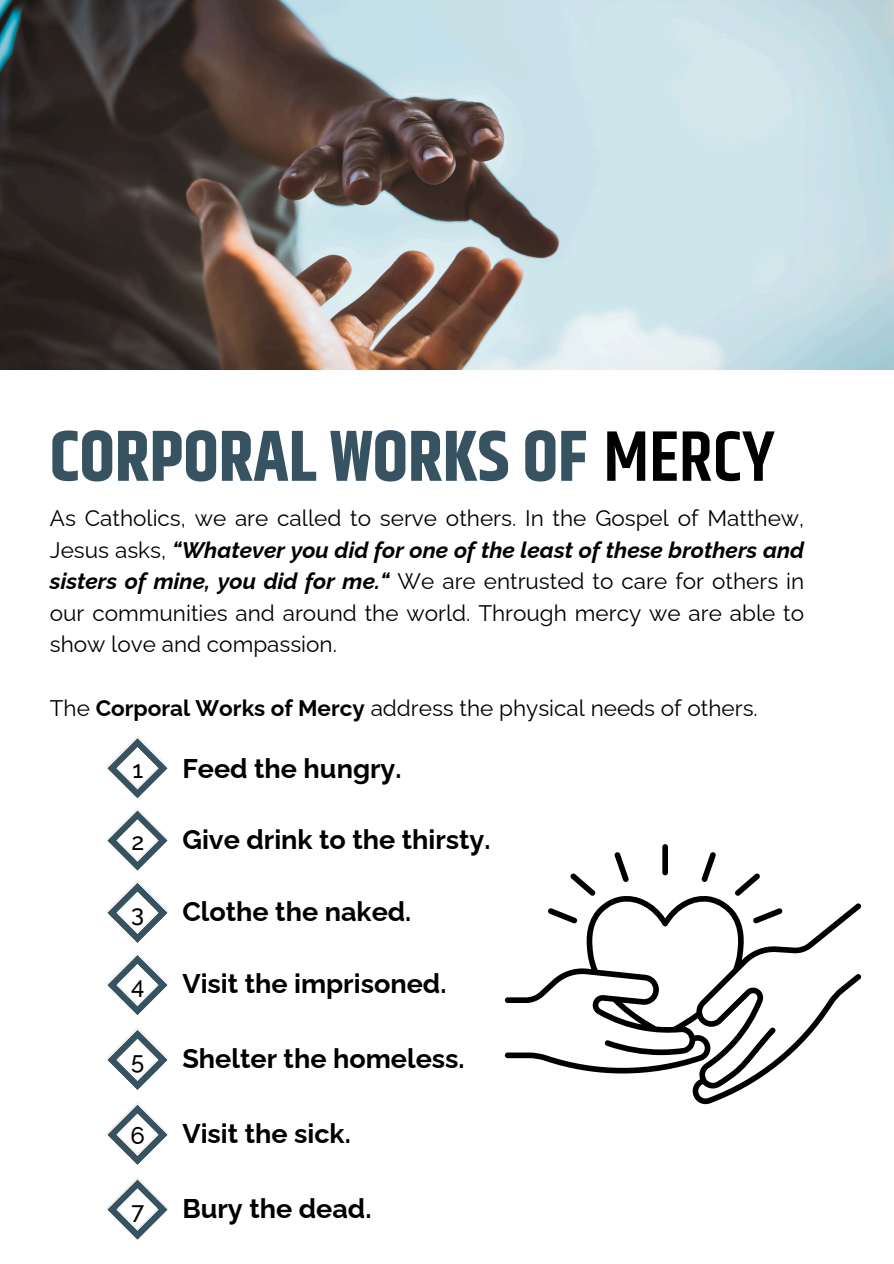
<style>
.page{position:relative;width:894px;height:1264px;background:#fff}
.page>*{position:absolute;margin:0;border:0;box-sizing:border-box;transform-origin:0 0}
.t1{font:700 72px "Khand";color:#375260}
.t2{font:700 27px "Raleway";color:#000}
.t3{font:500 23.85px "Raleway";color:#000}
.t4{font:22.5px/31.5px "Raleway";color:#000;text-align:justify}
.s1{font-weight:600;color:#000}
.s2{font-weight:700;font-style:italic}
.s3{font-weight:700}
</style>
<div class="page">
<img style="left:0;top:0;width:893px;height:370px">
<svg style="left:106px;top:736px;width:62px;height:62px"></svg>
<svg style="left:106px;top:808px;width:62px;height:62px"></svg>
<svg style="left:106px;top:880px;width:63px;height:63px"></svg>
<svg style="left:106px;top:952px;width:63px;height:63px"></svg>
<svg style="left:106px;top:1027px;width:63px;height:63px"></svg>
<svg style="left:106px;top:1102px;width:63px;height:63px"></svg>
<svg style="left:106px;top:1177px;width:62px;height:62px"></svg>
<svg style="left:504px;top:844px;width:357px;height:260px"></svg>
<p class="t1" style="left:50px;top:405px;width:726px">CORPORAL WORKS OF <span class="s1">MERCY</span></p>
<p class="t4" style="left:50px;top:502px;width:755px">As Catholics, we are called to serve others. In the Gospel of Matthew, Jesus asks, <span class="s2">“Whatever you did for one of the least of these brothers and sisters of mine, you did for me.“</span> We are entrusted to care for others in our communities and around the world. Through mercy we are able to show love and compassion.</p>
<p class="t4" style="left:50px;top:691px;width:709px">The <span class="s3">Corporal Works of Mercy</span> address the physical needs of others.</p>
<p class="t3" style="left:132px;top:755px;width:12px">1</p>
<p class="t2" style="left:182px;top:752px;width:221px">Feed the hungry.</p>
<p class="t3" style="left:131px;top:827px;width:14px">2</p>
<p class="t2" style="left:182px;top:823px;width:309px">Give drink to the thirsty.</p>
<p class="t3" style="left:131px;top:899px;width:14px">3</p>
<p class="t2" style="left:182px;top:895px;width:230px">Clothe the naked.</p>
<p class="t3" style="left:131px;top:972px;width:15px">4</p>
<p class="t2" style="left:182px;top:967px;width:265px">Visit the imprisoned.</p>
<p class="t3" style="left:131px;top:1046px;width:15px">5</p>
<p class="t2" style="left:182px;top:1042px;width:284px">Shelter the homeless.</p>
<p class="t3" style="left:130px;top:1121px;width:16px">6</p>
<p class="t2" style="left:182px;top:1117px;width:170px">Visit the sick.</p>
<p class="t3" style="left:131px;top:1196px;width:14px">7</p>
<p class="t2" style="left:182px;top:1192px;width:190px">Bury the dead.</p>
</div>
